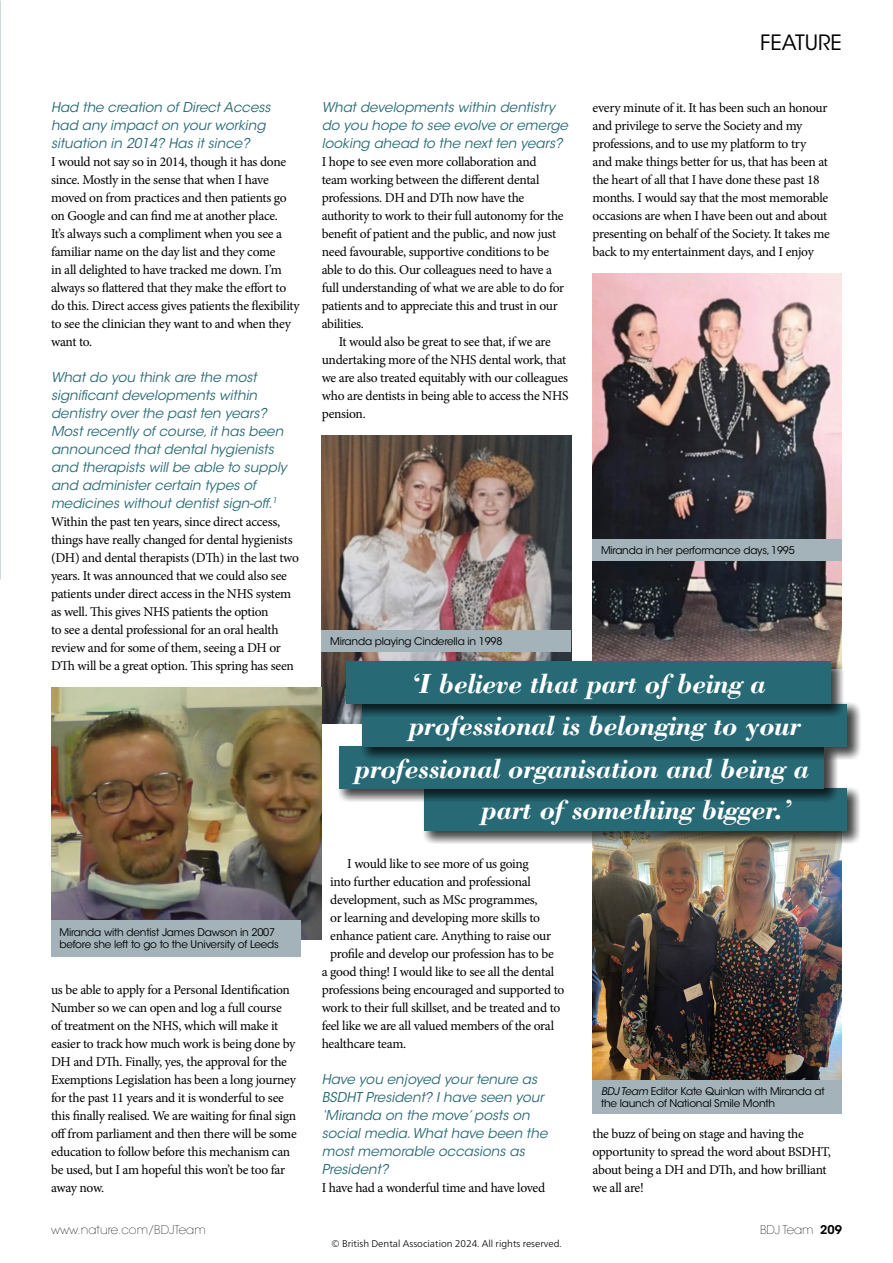
<style>
.page{position:relative;width:893px;height:1263px;background:#fff}
.page>*{position:absolute;margin:0;border:0;box-sizing:border-box;transform-origin:0 0}
.Eyecatcher_white{font:italic 700 28.5px "Bodoni Std";letter-spacing:-.02em;color:#fff}
.t1{font:21px "ITC Avant Garde Std";color:#000}
.Para_body_1st{font:13.5px/18px "Minion Pro";letter-spacing:-.025em;color:#000}
.SectionHeading_2_x{font:italic 13.5px/18px "ITC Avant Garde Std";color:#276974}
.Para_body{font:13.5px/18px "Minion Pro";letter-spacing:-.025em;color:#000}
.t2{font:200 12px "ITC Avant Garde Std";color:#000}
.Image_Caption_fig_caption{font:10.5px/12.6px "ITC Avant Garde Std";letter-spacing:-.02em;color:#000}
.t3{font:300 9.75px "Frutiger Neue LT Pro";color:#000}
.s1{font-style:italic}
.s2{font-weight:600}
</style>
<div class="page">
<img style="left:0;top:0;width:1px;height:580px">
<img style="left:592px;top:274px;width:250px;height:385px">
<img style="left:322px;top:436px;width:249px;height:288px">
<img style="left:51px;top:688px;width:271px;height:252px">
<img style="left:592px;top:845px;width:250px;height:235px">
<div style="left:592px;top:1080px;width:250px;height:33px;background:#a3b3b9"></div>
<div style="left:322px;top:630px;width:249px;height:22px;background:#a3b3b9"></div>
<div style="left:51px;top:920px;width:249px;height:36px;background:#a3b3b9"></div>
<div style="left:592px;top:539px;width:250px;height:21px;background:#a3b3b9"></div>
<div style="left:422px;top:786px;width:439px;height:59px;background:#000;opacity:.75"></div>
<div style="left:424px;top:788px;width:423px;height:43px;background:#276974"></div>
<div style="left:337px;top:744px;width:501px;height:59px;background:#000;opacity:.75"></div>
<div style="left:339px;top:746px;width:485px;height:43px;background:#276974"></div>
<div style="left:360px;top:702px;width:501px;height:58px;background:#000;opacity:.75"></div>
<div style="left:362px;top:704px;width:485px;height:42px;background:#276974"></div>
<div style="left:344px;top:659px;width:501px;height:59px;background:#000;opacity:.75"></div>
<div style="left:346px;top:661px;width:485px;height:43px;background:#276974"></div>
<p class="SectionHeading_2_x" style="left:51px;top:98px;width:221px">Had the creation of Direct Access had any impact on your working situation in 2014? Has it since?</p>
<p class="Para_body_1st" style="left:51px;top:152px;width:250px">I would not say so in 2014, though it has done since. Mostly in the sense that when I have moved on from practices and then patients go on Google and can find me at another place.<br>It’s always such a compliment when you see a familiar name on the day list and they come<br>in all delighted to have tracked me down. I’m always so flattered that they make the effort to do this. Direct access gives patients the flexibility to see the clinician they want to and when they want to.</p>
<p class="SectionHeading_2_x" style="left:51px;top:368px;width:237px">What do you think are the most significant developments within dentistry over the past ten years?<br>Most recently of course, it has been announced that dental hygienists and therapists will be able to supply and administer certain types of medicines without dentist sign-off.<sup>1</sup></p>
<p class="Para_body_1st" style="left:51px;top:512px;width:249px">Within the past ten years, since direct access, things have really changed for dental hygienists (DH) and dental therapists (DTh) in the last two years. It was announced that we could also see patients under direct access in the NHS system as well. This gives NHS patients the option<br>to see a dental professional for an oral health review and for some of them, seeing a DH or DTh will be a great option. This spring has seen</p>
<p class="Image_Caption_fig_caption" style="left:60px;top:926px;width:221px">Miranda with dentist James Dawson in 2007 before she left to go to the University of Leeds</p>
<p class="Para_body_1st" style="left:51px;top:980px;width:247px">us be able to apply for a Personal Identification Number so we can open and log a full course<br>of treatment on the NHS, which will make it easier to track how much work is being done by DH and DTh. Finally, yes, the approval for the Exemptions Legislation has been a long journey for the past 11 years and it is wonderful to see this finally realised. We are waiting for final sign off from parliament and then there will be some education to follow before this mechanism can be used, but I am hopeful this won’t be too far away now.</p>
<p class="SectionHeading_2_x" style="left:322px;top:98px;width:248px">What developments within dentistry do you hope to see evolve or emerge looking ahead to the next ten years?</p>
<p class="Para_body_1st" style="left:322px;top:152px;width:244px">I hope to see even more collaboration and team working between the different dental professions. DH and DTh now have the authority to work to their full autonomy for the benefit of patient and the public, and now just need favourable, supportive conditions to be able to do this. Our colleagues need to have a full understanding of what we are able to do for patients and to appreciate this and trust in our abilities.</p>
<p class="Para_body" style="left:322px;top:332px;width:248px;text-indent:17px">It would also be great to see that, if we are undertaking more of the NHS dental work, that we are also treated equitably with our colleagues who are dentists in being able to access the NHS pension.</p>
<h2 class="t1" style="left:760px;top:30px;width:83px">FEATURE</h2>
<p class="Para_body_1st" style="left:592px;top:98px;width:239px">every minute of it. It has been such an honour and privilege to serve the Society and my professions, and to use my platform to try<br>and make things better for us, that has been at the heart of all that I have done these past 18 months. I would say that the most memorable occasions are when I have been out and about presenting on behalf of the Society. It takes me back to my entertainment days, and I enjoy</p>
<p class="Image_Caption_fig_caption" style="left:330px;top:635px;width:174px">Miranda playing Cinderella in 1998</p>
<p class="Image_Caption_fig_caption" style="left:601px;top:544px;width:195px">Miranda in her performance days, 1995</p>
<p class="Eyecatcher_white" style="left:411px;top:665px;width:356px">‘I believe that part of being a</p>
<p class="Eyecatcher_white" style="left:409px;top:708px;width:393px">professional is belonging to your</p>
<p class="Eyecatcher_white" style="left:354px;top:751px;width:456px">professional organisation and being a</p>
<p class="Eyecatcher_white" style="left:481px;top:792px;width:311px">part of something bigger.’</p>
<p class="Para_body" style="left:347px;top:854px;width:183px">I would like to see more of us going</p>
<p class="Para_body" style="left:330px;top:872px;width:202px">into further education and professional</p>
<p class="Para_body" style="left:330px;top:890px;width:209px">development, such as MSc programmes,</p>
<p class="Para_body" style="left:330px;top:908px;width:211px">or learning and developing more skills to</p>
<p class="Para_body" style="left:330px;top:926px;width:222px">enhance patient care. Anything to raise our</p>
<p class="Para_body" style="left:330px;top:944px;width:225px">profile and develop our profession has to be</p>
<p class="Para_body" style="left:322px;top:962px;width:234px">a good thing! I would like to see all the dental</p>
<p class="Para_body" style="left:322px;top:980px;width:244px">professions being encouraged and supported to</p>
<p class="Para_body" style="left:322px;top:998px;width:240px">work to their full skillset, and be treated and to</p>
<p class="Para_body" style="left:322px;top:1016px;width:234px">feel like we are all valued members of the oral</p>
<p class="Para_body" style="left:322px;top:1034px;width:86px">healthcare team.</p>
<p class="SectionHeading_2_x" style="left:322px;top:1070px;width:227px">Have you enjoyed your tenure as<br>BSDHT President? I have seen your ‘Miranda on the move’ posts on social media. What have been the most memorable occasions as<br>President?</p>
<p class="Para_body_1st" style="left:322px;top:1178px;width:225px">I have had a wonderful time and have loved</p>
<p class="Image_Caption_fig_caption" style="left:601px;top:1084px;width:225px"><span class="s1">BDJ Team</span> Editor Kate Quinlan with Miranda at the launch of National Smile Month</p>
<p class="Para_body_1st" style="left:592px;top:1124px;width:240px">the buzz of being on stage and having the opportunity to spread the word about BSDHT, about being a DH and DTh, and how brilliant we all are!</p>
<p class="t2" style="left:51px;top:1222px;width:156px">www.nature.com/BDJTeam</p>
<p class="t2" style="left:760px;top:1222px;width:83px">BDJ Team <span class="s2">209</span></p>
<p class="t3" style="left:331px;top:1238px;width:232px">© British Dental Association 2024. All rights reserved.</p>
</div>
